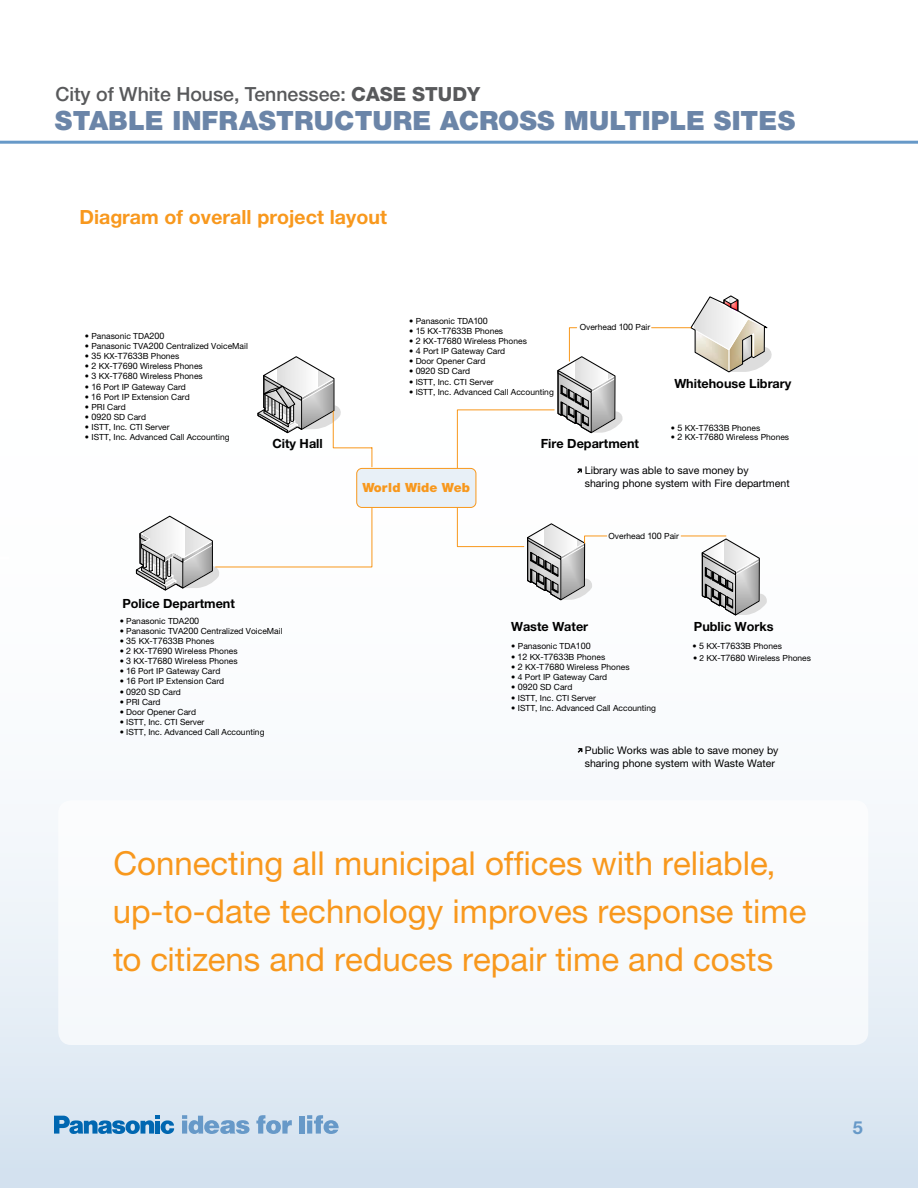
<style>
.page{position:relative;width:918px;height:1188px;background:#fff}
.page>*{position:absolute;margin:0;border:0;box-sizing:border-box;transform-origin:0 0}
.t1{font:33px/48px "Helvetica Neue";color:#f8981d}
.t2{font:28.5px "Helvetica Neue H95";color:#6b85a8}
.t3{font:21px "Helvetica Neue H75";color:#f8981d}
.t4{font:500 19.5px "Helvetica Neue";color:#58595b}
.t5{font:700 12.6px "Helvetica Neue";color:#000}
.t6{font:900 12.6px "Helvetica Neue";color:#f8981d}
.t7{font:10.5px/12.6px "Helvetica Neue";color:#000}
.t8{font:8.4px "Helvetica Neue";color:#000}
.s1{font-weight:800}
.s2{font-size:9px}
</style>
<div class="page">
<div style="left:0;top:144px;width:918px;height:1044px;background:linear-gradient(to bottom,#fff,#e1ebf4)"></div>
<div style="left:58px;top:800px;width:810px;height:245px;background:#fff;border-radius:13px"></div>
<svg style="left:256px;top:355px;width:117px;height:54px"></svg>
<svg style="left:135px;top:515px;width:85px;height:76px"></svg>
<svg style="left:689px;top:295px;width:94px;height:78px"></svg>
<svg style="left:557px;top:327px;width:66px;height:107px"></svg>
<hr style="left:652px;top:327px;width:39px;height:1px;background:#f8981d">
<svg style="left:701px;top:538px;width:67px;height:78px"></svg>
<svg style="left:526px;top:523px;width:82px;height:78px"></svg>
<hr style="left:681px;top:536px;width:45px;height:1px;background:#f8981d">
<svg style="left:215px;top:409px;width:340px;height:159px"></svg>
<svg style="left:577px;top:468px;width:5px;height:5px"></svg>
<svg style="left:578px;top:748px;width:5px;height:5px"></svg>
<hr style="left:0;top:141px;width:918px;height:3px;background:#6799c8">
<svg style="left:0;top:556px;width:9px;height:4px"></svg>
<svg style="left:182px;top:1115px;width:68px;height:19px"></svg>
<svg style="left:256px;top:1115px;width:36px;height:19px"></svg>
<div style="left:300px;top:1116px;width:5px;height:18px;background:#6799c8"></div>
<svg style="left:307px;top:1115px;width:32px;height:19px"></svg>
<svg style="left:54px;top:1116px;width:120px;height:18px;background:#619fcd"></svg>
<svg style="left:853px;top:1121px;width:9px;height:13px"></svg>
<h3 class="t4" style="left:55px;top:83px;width:426px">City of White House, Tennessee: <span class="s1">CASE STUDY</span></h3>
<h2 class="t2" style="left:55px;top:101px;width:742px">STABLE INFRASTRUCTURE ACROSS MULTIPLE SITES</h2>
<h3 class="t3" style="left:80px;top:203px;width:309px">Diagram of overall project layout</h3>
<p class="t8" style="left:85px;top:331px;width:81px">• Panasonic TDA<span class="s2">200</span></p>
<p class="t8" style="left:85px;top:341px;width:164px">• Panasonic TVA<span class="s2">200</span> Centralized VoiceMail</p>
<p class="t8" style="left:85px;top:351px;width:96px">• <span class="s2">35</span> KX-T<span class="s2">7633</span>B Phones</p>
<p class="t8" style="left:85px;top:361px;width:119px">• <span class="s2">2</span> KX-T<span class="s2">7690</span> Wireless Phones</p>
<p class="t8" style="left:85px;top:372px;width:119px">• <span class="s2">3</span> KX-T<span class="s2">7680</span> Wireless Phones</p>
<p class="t8" style="left:85px;top:382px;width:102px">• <span class="s2">16</span> Port IP Gateway Card</p>
<p class="t8" style="left:85px;top:392px;width:106px">• <span class="s2">16</span> Port IP Extension Card</p>
<p class="t8" style="left:85px;top:402px;width:42px">• PRI Card</p>
<p class="t8" style="left:85px;top:412px;width:63px">• <span class="s2">0920</span> SD Card</p>
<p class="t8" style="left:85px;top:422px;width:86px">• ISTT, Inc. CTI Server</p>
<p class="t8" style="left:85px;top:432px;width:146px">• ISTT, Inc. Advanced Call Accounting</p>
<h3 class="t5" style="left:272px;top:436px;width:52px">City Hall</h3>
<p class="t8" style="left:409px;top:316px;width:80px">• Panasonic TDA<span class="s2">100</span></p>
<p class="t8" style="left:409px;top:326px;width:96px">• <span class="s2">15</span> KX-T<span class="s2">7633</span>B Phones</p>
<p class="t8" style="left:409px;top:336px;width:119px">• <span class="s2">2</span> KX-T<span class="s2">7680</span> Wireless Phones</p>
<p class="t8" style="left:409px;top:346px;width:98px">• <span class="s2">4</span> Port IP Gateway Card</p>
<p class="t8" style="left:409px;top:356px;width:78px">• Door Opener Card</p>
<p class="t8" style="left:409px;top:366px;width:63px">• <span class="s2">0920</span> SD Card</p>
<p class="t8" style="left:409px;top:377px;width:86px">• ISTT, Inc. CTI Server</p>
<p class="t8" style="left:409px;top:387px;width:146px">• ISTT, Inc. Advanced Call Accounting</p>
<p class="t8" style="left:580px;top:322px;width:72px">Overhead <span class="s2">100</span> Pair</p>
<h3 class="t5" style="left:541px;top:436px;width:100px">Fire Department</h3>
<h3 class="t5" style="left:674px;top:375px;width:118px">Whitehouse Library</h3>
<p class="t8" style="left:671px;top:423px;width:91px">• <span class="s2">5</span> KX-T<span class="s2">7633</span>B Phones</p>
<p class="t8" style="left:671px;top:432px;width:120px">• <span class="s2">2</span> KX-T<span class="s2">7680</span> Wireless Phones</p>
<h3 class="t5" style="left:122px;top:596px;width:114px">Police Department</h3>
<p class="t8" style="left:120px;top:616px;width:81px">• Panasonic TDA<span class="s2">200</span></p>
<p class="t8" style="left:120px;top:626px;width:164px">• Panasonic TVA<span class="s2">200</span> Centralized VoiceMail</p>
<p class="t8" style="left:120px;top:636px;width:96px">• <span class="s2">35</span> KX-T<span class="s2">7633</span>B Phones</p>
<p class="t8" style="left:120px;top:646px;width:119px">• <span class="s2">2</span> KX-T<span class="s2">7690</span> Wireless Phones</p>
<p class="t8" style="left:120px;top:656px;width:119px">• <span class="s2">3</span> KX-T<span class="s2">7680</span> Wireless Phones</p>
<p class="t8" style="left:120px;top:666px;width:102px">• <span class="s2">16</span> Port IP Gateway Card</p>
<p class="t8" style="left:120px;top:676px;width:106px">• <span class="s2">16</span> Port IP Extension Card</p>
<p class="t8" style="left:120px;top:687px;width:63px">• <span class="s2">0920</span> SD Card</p>
<p class="t8" style="left:120px;top:697px;width:42px">• PRI Card</p>
<p class="t8" style="left:120px;top:707px;width:78px">• Door Opener Card</p>
<p class="t8" style="left:120px;top:717px;width:86px">• ISTT, Inc. CTI Server</p>
<p class="t8" style="left:120px;top:727px;width:146px">• ISTT, Inc. Advanced Call Accounting</p>
<h3 class="t6" style="left:363px;top:480px;width:109px">World Wide Web</h3>
<p class="t7" style="left:585px;top:464px;width:206px">Library was able to save money by<br>sharing phone system with Fire department</p>
<p class="t8" style="left:609px;top:531px;width:72px">Overhead <span class="s2">100</span> Pair</p>
<h3 class="t5" style="left:511px;top:618px;width:79px">Waste Water</h3>
<p class="t8" style="left:511px;top:641px;width:81px">• Panasonic TDA<span class="s2">100</span></p>
<p class="t8" style="left:511px;top:652px;width:95px">• <span class="s2">12</span> KX-T<span class="s2">7633</span>B Phones</p>
<p class="t8" style="left:511px;top:662px;width:120px">• <span class="s2">2</span> KX-T<span class="s2">7680</span> Wireless Phones</p>
<p class="t8" style="left:511px;top:672px;width:97px">• 4 Port IP Gateway Card</p>
<p class="t8" style="left:511px;top:683px;width:63px">• <span class="s2">0920</span> SD Card</p>
<p class="t8" style="left:511px;top:693px;width:86px">• ISTT, Inc. CTI Server</p>
<p class="t8" style="left:511px;top:703px;width:146px">• ISTT, Inc. Advanced Call Accounting</p>
<h3 class="t5" style="left:694px;top:618px;width:81px">Public Works</h3>
<p class="t8" style="left:693px;top:641px;width:91px">• <span class="s2">5</span> KX-T<span class="s2">7633</span>B Phones</p>
<p class="t8" style="left:693px;top:653px;width:119px">• 2 KX-T<span class="s2">7680</span> Wireless Phones</p>
<p class="t7" style="left:585px;top:744px;width:195px">Public Works was able to save money by sharing phone system with Waste Water</p>
<h1 class="t1" style="left:113px;top:839px;width:695px">Connecting all municipal offices with reliable, up-to-date technology improves response time to citizens and reduces repair time and costs</h1>
</div>
